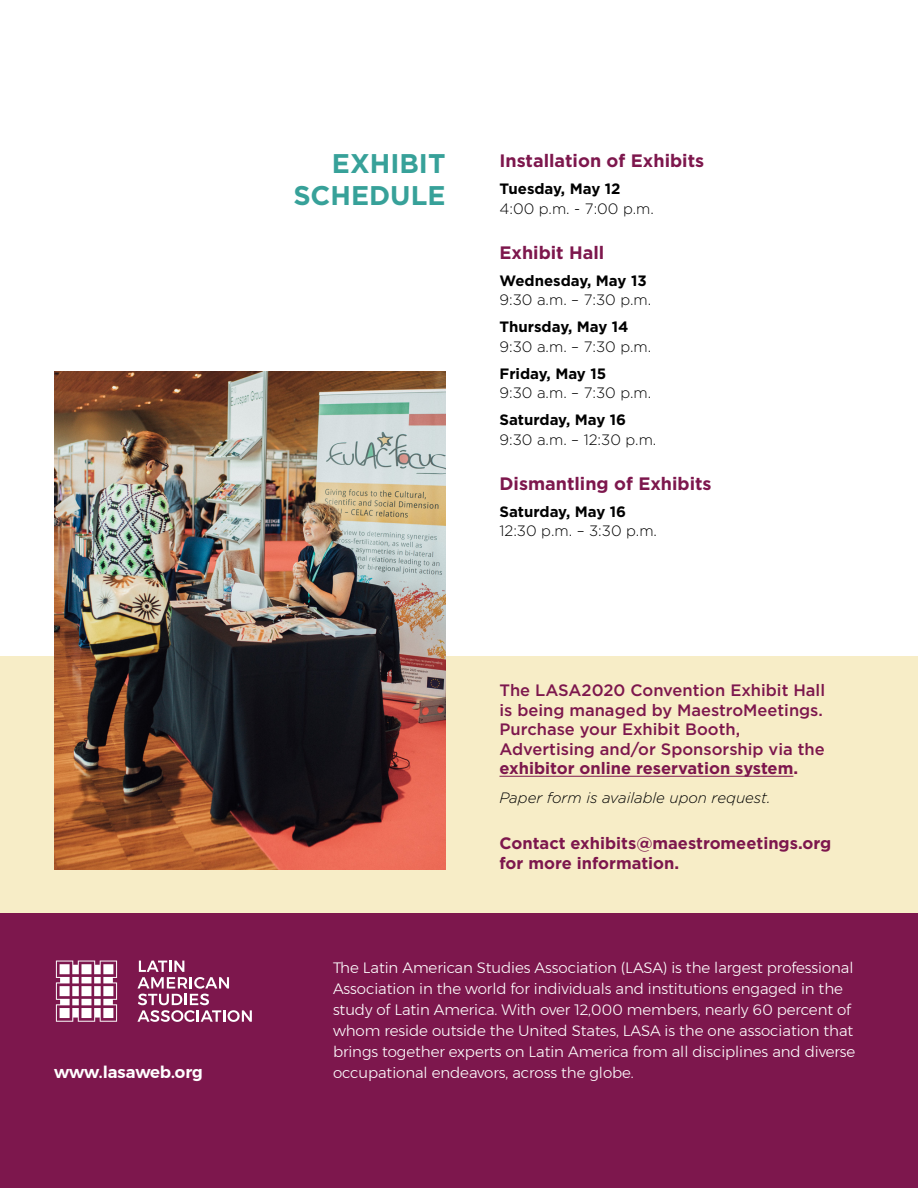
<style>
.page{position:relative;width:918px;height:1188px;background:#fff}
.page>*{position:absolute;margin:0;border:0;box-sizing:border-box;transform-origin:0 0}
.t1{font:700 27px/31.5px "Gotham";color:#37a199;text-align:right}
.t2{font:700 18px "Gotham";color:#7d174d}
.t3{font:500 16.5px/19.5px "Gotham";color:#7d174d}
.t4{font:700 16.5px/19.5px "Gotham";color:#7d174d}
.t5{font:600 16.5px "Montserrat";letter-spacing:-.005em;color:#fff}
.t6{font:300 15px/21px "Montserrat";letter-spacing:-.005em;color:#fff}
.t7{font:300 15px "Gotham";color:#000}
.t8{font:700 15px "Gotham";color:#000}
.t9{font:italic 300 15px "Gotham";color:#000}
</style>
<div class="page">
<div style="left:0;top:656px;width:918px;height:258px;background:#f7edc7"></div>
<div style="left:0;top:914px;width:918px;height:274px;background:#7d174d"></div>
<svg style="left:137px;top:961px;width:115px;height:61px"></svg>
<svg style="left:56px;top:961px;width:61px;height:61px"></svg>
<img style="left:54px;top:371px;width:392px;height:499px">
<hr style="left:500px;top:776px;width:293px;height:1px;background:#7d174d">
<h1 class="t1" style="left:293px;top:148px;width:154px">EXHIBIT<br>SCHEDULE</h1>
<p class="t2" style="left:500px;top:149px;width:206px">Installation of Exhibits</p>
<p class="t8" style="left:500px;top:179px;width:123px">Tuesday, May 12</p>
<p class="t7" style="left:500px;top:200px;width:156px">4:00 p.m. - 7:00 p.m.</p>
<p class="t2" style="left:500px;top:241px;width:106px">Exhibit Hall</p>
<p class="t8" style="left:500px;top:271px;width:149px">Wednesday, May 13</p>
<p class="t7" style="left:500px;top:292px;width:153px">9:30 a.m. – 7:30 p.m.</p>
<p class="t8" style="left:500px;top:317px;width:131px">Thursday, May 14</p>
<p class="t7" style="left:500px;top:338px;width:153px">9:30 a.m. – 7:30 p.m.</p>
<p class="t8" style="left:500px;top:364px;width:108px">Friday, May 15</p>
<p class="t7" style="left:500px;top:385px;width:153px">9:30 a.m. – 7:30 p.m.</p>
<p class="t8" style="left:500px;top:410px;width:128px">Saturday, May 16</p>
<p class="t7" style="left:500px;top:431px;width:158px">9:30 a.m. – 12:30 p.m.</p>
<p class="t2" style="left:500px;top:472px;width:214px">Dismantling of Exhibits</p>
<p class="t8" style="left:500px;top:502px;width:128px">Saturday, May 16</p>
<p class="t7" style="left:500px;top:523px;width:159px">12:30 p.m. – 3:30 p.m.</p>
<p class="t3" style="left:500px;top:680px;width:327px">The LASA2020 Convention Exhibit Hall is being managed by MaestroMeetings.<br>Purchase your Exhibit Booth, Advertising and/or Sponsorship via the</p>
<p class="t4" style="left:500px;top:758px;width:300px">exhibitor online reservation system.</p>
<p class="t9" style="left:500px;top:788px;width:273px">Paper form is available upon request.</p>
<p class="t4" style="left:500px;top:833px;width:333px">Contact exhibits@maestromeetings.org for more information.</p>
<p class="t6" style="left:333px;top:957px;width:524px">The Latin American Studies Association (LASA) is the largest professional Association in the world for individuals and institutions engaged in the study of Latin America. With over 12,000 members, nearly 60 percent of whom reside outside the United States, LASA is the one association that brings together experts on Latin America from all disciplines and diverse</p>
<p class="t5" style="left:54px;top:1059px;width:150px">www.lasaweb.org</p>
<p class="t6" style="left:333px;top:1062px;width:302px">occupational endeavors, across the globe.</p>
</div>
